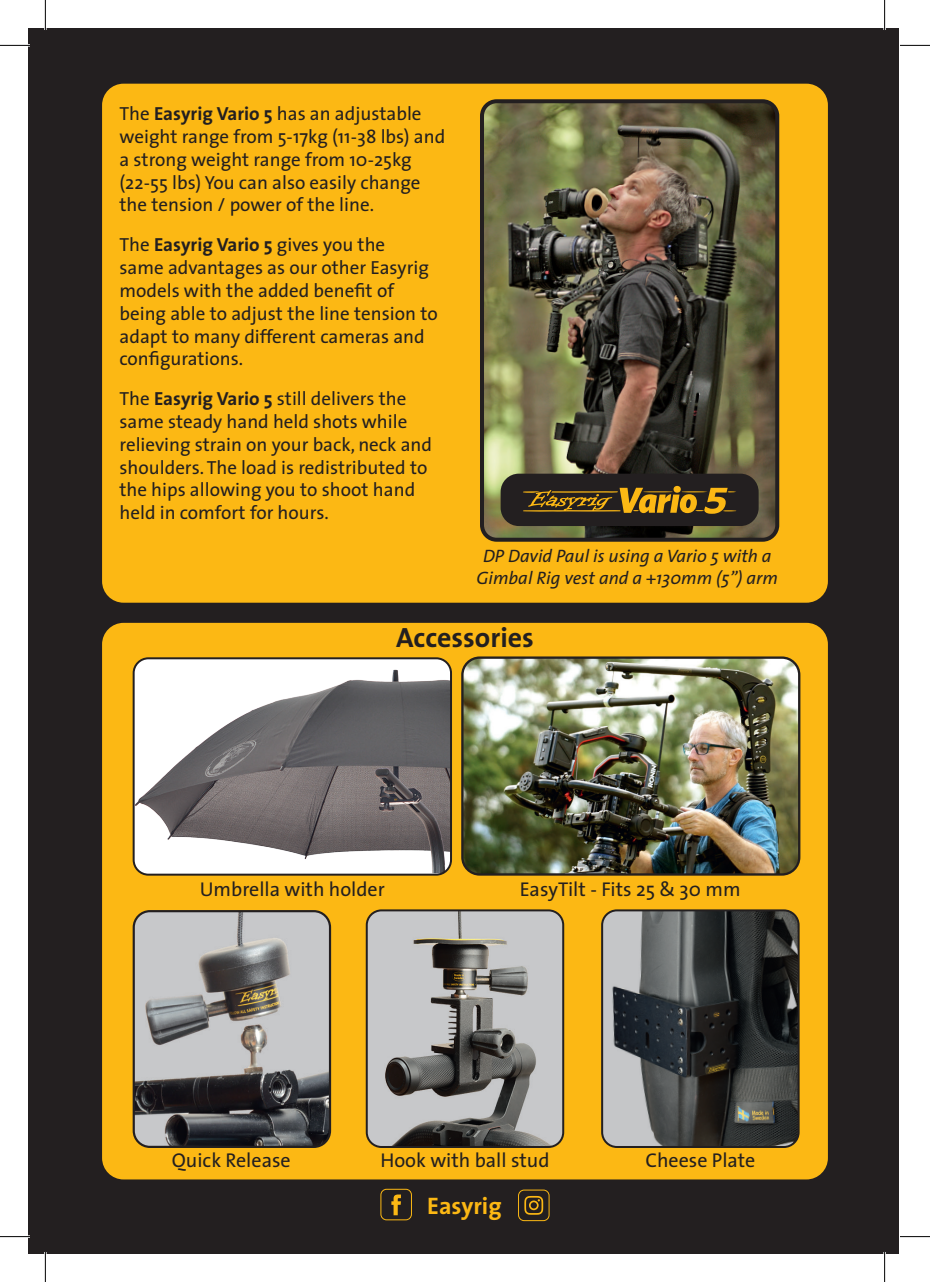
<style>
.page{position:relative;width:930px;height:1282px;background:#fff}
.page>*{position:absolute;margin:0;border:0;box-sizing:border-box;transform-origin:0 0}
.t1{font:700 28px "The Sans";color:#231f20}
.t2{font:700 24px "The Sans";color:#fcb814}
.t3{font:20px "The Sans";color:#231f20}
.t4{font:19px/22.8px "The Sans";color:#231f20}
.t5{font:italic 18px/21.6px "The Sans";color:#231f20;text-align:center}
.s1{font-weight:700}
</style>
<div class="page">
<div style="left:28px;top:28px;width:17px;height:1225px;background:#231f20"></div>
<div style="left:45px;top:28px;width:854px;height:1225px;background:#231f20"></div>
<svg style="left:391px;top:1194px;width:10px;height:21px"></svg>
<div style="left:380px;top:1188px;width:32px;height:32px;border:1px solid #fcb814;border-radius:6px"></div>
<svg style="left:524px;top:1195px;width:19px;height:19px"></svg>
<div style="left:518px;top:1189px;width:31px;height:31px;border:1px solid #fcb814;border-radius:6px"></div>
<div style="left:102px;top:84px;width:726px;height:518px;background:#fcb814;border-radius:21px"></div>
<img style="left:485px;top:104px;width:289px;height:432px">
<div style="left:480px;top:99px;width:299px;height:442px;border:4px solid #231f20;border-radius:15px"></div>
<div style="left:501px;top:473px;width:257px;height:53px;background:#231f20;border-radius:18px"></div>
<svg style="left:523px;top:487px;width:213px;height:26px"></svg>
<div style="left:102px;top:622px;width:726px;height:557px;background:#fcb814;border-radius:21px"></div>
<img style="left:134px;top:912px;width:196px;height:234px">
<div style="left:133px;top:910px;width:198px;height:237px;border:2px solid #231f20;border-radius:16px"></div>
<img style="left:602px;top:911px;width:196px;height:235px">
<div style="left:601px;top:909px;width:198px;height:238px;border:2px solid #231f20;border-radius:15px"></div>
<img style="left:134px;top:660px;width:317px;height:214px">
<div style="left:133px;top:657px;width:319px;height:218px;border:2px solid #231f20;border-radius:15px"></div>
<img style="left:464px;top:659px;width:335px;height:215px">
<div style="left:461px;top:656px;width:339px;height:219px;border:2px solid #231f20;border-radius:17px"></div>
<img style="left:367px;top:912px;width:196px;height:234px">
<div style="left:366px;top:909px;width:198px;height:238px;border:2px solid #231f20;border-radius:15px"></div>
<hr style="left:0;top:44px;width:30px;height:3px;background:#fff">
<hr style="left:0;top:1235px;width:30px;height:2px;background:#fff">
<hr style="left:44px;top:0;width:3px;height:30px;background:#fff">
<hr style="left:44px;top:1251px;width:3px;height:30px;background:#fff">
<hr style="left:883px;top:0;width:3px;height:30px;background:#fff">
<hr style="left:883px;top:1251px;width:3px;height:30px;background:#fff">
<hr style="left:0;top:45px;width:30px;height:1px;background:#000">
<hr style="left:900px;top:45px;width:30px;height:1px;background:#000">
<hr style="left:0;top:1236px;width:30px;height:1px;background:#000">
<hr style="left:900px;top:1236px;width:30px;height:1px;background:#000">
<hr style="left:45px;top:0;width:1px;height:30px;background:#000">
<hr style="left:45px;top:1251px;width:1px;height:30px;background:#000">
<hr style="left:884px;top:0;width:1px;height:30px;background:#000">
<hr style="left:884px;top:1251px;width:1px;height:30px;background:#000">
<p class="t4" style="left:119px;top:102px;width:327px">The <span class="s1">Easyrig Vario 5</span> has an adjustable weight range from 5-17kg (11-38 lbs) and a strong weight range from 10-25kg (22-55 lbs) You can also easily change the tension / power of the line.</p>
<p class="t4" style="left:119px;top:233px;width:320px">The <span class="s1">Easyrig Vario 5</span> gives you the<br>same advantages as our other Easyrig models with the added benefit of being able to adjust the line tension to adapt to many different cameras and configurations.</p>
<p class="t4" style="left:119px;top:387px;width:314px">The <span class="s1">Easyrig Vario 5</span> still delivers the same steady hand held shots while relieving strain on your back, neck and shoulders. The load is redistributed to the hips allowing you to shoot hand held in comfort for hours.</p>
<p class="t5" style="left:476px;top:545px;width:303px">DP David Paul is using a Vario 5 with a<br>Gimbal Rig vest and a +130mm (5”) arm</p>
<h1 class="t1" style="left:396px;top:613px;width:139px">Accessories</h1>
<p class="t3" style="left:200px;top:872px;width:187px">Umbrella with holder</p>
<p class="t3" style="left:520px;top:872px;width:222px">EasyTilt - Fits 25 &amp; 30 mm</p>
<p class="t3" style="left:172px;top:1143px;width:120px">Quick Release</p>
<p class="t3" style="left:645px;top:1143px;width:111px">Cheese Plate</p>
<p class="t3" style="left:380px;top:1143px;width:171px">Hook with ball stud</p>
<p class="t2" style="left:427px;top:1185px;width:76px">Easyrig</p>
</div>
